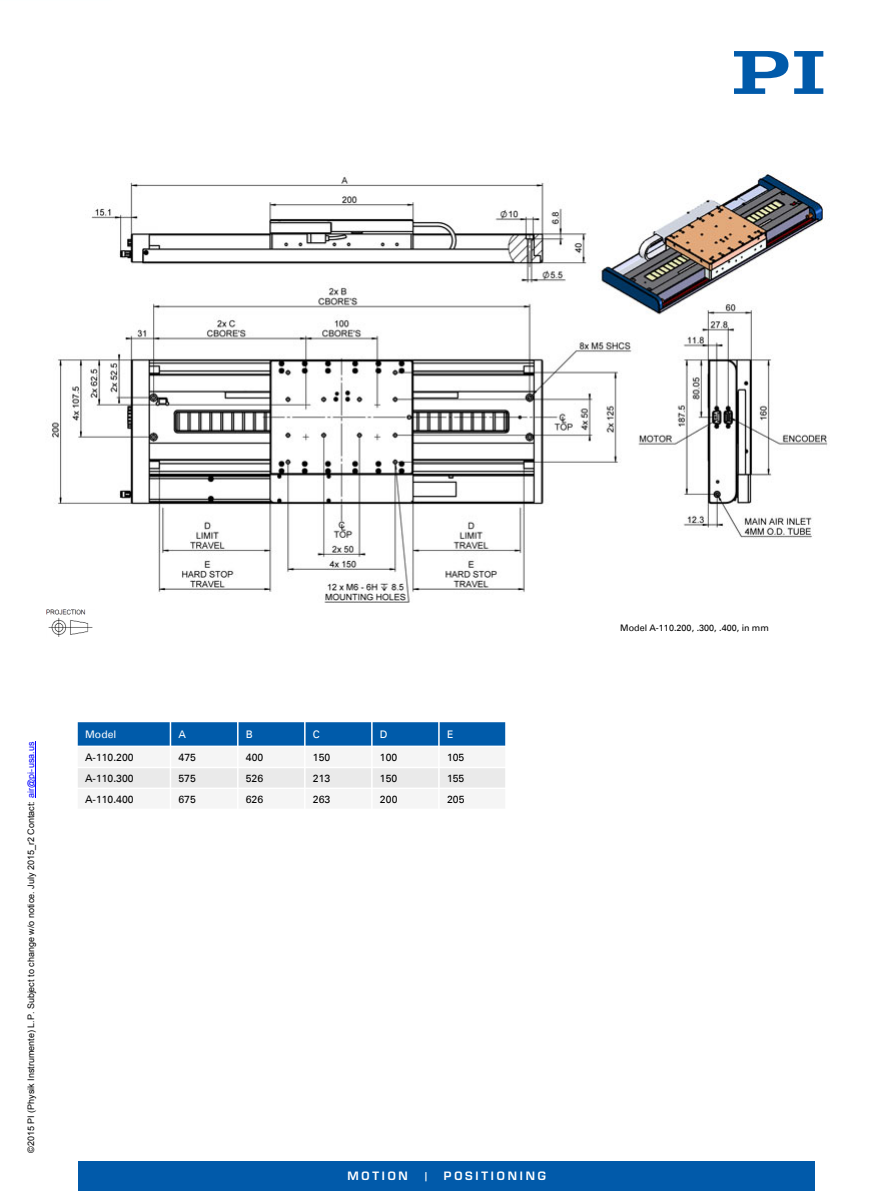
<style>
.page{position:relative;width:894px;height:1191px;background:#fff}
.page>*{position:absolute;margin:0;border:0;box-sizing:border-box;transform-origin:0 0}
.t1{font:600 11.25px "Eurostile LT";letter-spacing:.25em;color:#fff}
.t2{font:10.5px "Univers LT55";letter-spacing:-.005em;color:#000}
.t3{font:10.5px "Univers LT55";color:#fff}
.t4{font:600 9.3px "Eurostile LT";color:#fff;scale:1.22 1}
.t5{font:9px "Arial";letter-spacing:.005em;color:#000}
.t6{font:9px "Univers LT55";letter-spacing:.005em;color:#000}
.s1{color:#00f}
</style>
<div class="page">
<hr style="left:35px;top:740px;width:1px;height:57px;background:#00f">
<hr style="left:0;top:0;width:112px;height:1px;background:#fbffff">
<div style="left:77px;top:721px;width:93px;height:25px;background:#005baa"></div>
<div style="left:170px;top:721px;width:68px;height:25px;background:#005baa"></div>
<div style="left:238px;top:721px;width:67px;height:25px;background:#005baa"></div>
<div style="left:305px;top:721px;width:67px;height:25px;background:#005baa"></div>
<div style="left:372px;top:721px;width:67px;height:25px;background:#005baa"></div>
<div style="left:439px;top:721px;width:67px;height:25px;background:#005baa"></div>
<div style="left:77px;top:746px;width:93px;height:21px;background:#f5f5f5"></div>
<div style="left:170px;top:746px;width:68px;height:21px;background:#f5f5f5"></div>
<div style="left:238px;top:746px;width:67px;height:21px;background:#f5f5f5"></div>
<div style="left:305px;top:746px;width:67px;height:21px;background:#f5f5f5"></div>
<div style="left:372px;top:746px;width:67px;height:21px;background:#f5f5f5"></div>
<div style="left:439px;top:746px;width:67px;height:21px;background:#f5f5f5"></div>
<div style="left:77px;top:767px;width:93px;height:21px;background:#eaeaea"></div>
<div style="left:170px;top:767px;width:68px;height:21px;background:#eaeaea"></div>
<div style="left:238px;top:767px;width:67px;height:21px;background:#eaeaea"></div>
<div style="left:305px;top:767px;width:67px;height:21px;background:#eaeaea"></div>
<div style="left:372px;top:767px;width:67px;height:21px;background:#eaeaea"></div>
<div style="left:439px;top:767px;width:67px;height:21px;background:#eaeaea"></div>
<div style="left:77px;top:788px;width:93px;height:21px;background:#f5f5f5"></div>
<div style="left:170px;top:788px;width:68px;height:21px;background:#f5f5f5"></div>
<div style="left:238px;top:788px;width:67px;height:21px;background:#f5f5f5"></div>
<div style="left:305px;top:788px;width:67px;height:21px;background:#f5f5f5"></div>
<div style="left:372px;top:788px;width:67px;height:21px;background:#f5f5f5"></div>
<div style="left:439px;top:788px;width:67px;height:21px;background:#f5f5f5"></div>
<hr style="left:170px;top:720px;width:1px;height:90px;background:#fff">
<hr style="left:237px;top:720px;width:1px;height:90px;background:#fff">
<hr style="left:304px;top:720px;width:1px;height:90px;background:#fff">
<hr style="left:371px;top:720px;width:1px;height:90px;background:#fff">
<hr style="left:438px;top:720px;width:1px;height:90px;background:#fff">
<hr style="left:76px;top:745px;width:430px;height:2px;background:#fff">
<hr style="left:76px;top:766px;width:430px;height:2px;background:#fff">
<hr style="left:76px;top:787px;width:430px;height:2px;background:#fff">
<hr style="left:76px;top:720px;width:2px;height:90px;background:#fff">
<hr style="left:505px;top:720px;width:1px;height:90px;background:#fff">
<hr style="left:76px;top:720px;width:430px;height:2px;background:#fff">
<hr style="left:76px;top:808px;width:430px;height:2px;background:#fff">
<img style="left:46px;top:609px;width:47px;height:28px">
<svg style="left:734px;top:51px;width:54px;height:43px"></svg>
<svg style="left:794px;top:51px;width:29px;height:43px"></svg>
<div style="left:79px;top:1161px;width:736px;height:29px;background:#015aaa"></div>
<img style="left:52px;top:170px;width:776px;height:433px">
<p class="t5" style="left:25px;top:1152px;width:412px;rotate:-90deg">©2015 PI (Physik Instrumente) L.P. Subject to change w/o notice. July 2015_r2 Contact: <span class="s1">air@pi-usa.us</span></p>
<p class="t3" style="left:85px;top:728px;width:33px">Model</p>
<p class="t3" style="left:178px;top:728px;width:9px">A</p>
<p class="t3" style="left:246px;top:728px;width:8px">B</p>
<p class="t3" style="left:313px;top:728px;width:8px">C</p>
<p class="t3" style="left:380px;top:728px;width:9px">D</p>
<p class="t3" style="left:447px;top:728px;width:8px">E</p>
<p class="t2" style="left:85px;top:751px;width:50px">A-110.200</p>
<p class="t2" style="left:178px;top:751px;width:19px">475</p>
<p class="t2" style="left:246px;top:751px;width:19px">400</p>
<p class="t2" style="left:313px;top:751px;width:19px">150</p>
<p class="t2" style="left:380px;top:751px;width:19px">100</p>
<p class="t2" style="left:447px;top:751px;width:19px">105</p>
<p class="t2" style="left:85px;top:772px;width:50px">A-110.300</p>
<p class="t2" style="left:178px;top:772px;width:19px">575</p>
<p class="t2" style="left:246px;top:772px;width:19px">526</p>
<p class="t2" style="left:313px;top:772px;width:19px">213</p>
<p class="t2" style="left:380px;top:772px;width:19px">150</p>
<p class="t2" style="left:447px;top:772px;width:19px">155</p>
<p class="t2" style="left:85px;top:793px;width:50px">A-110.400</p>
<p class="t2" style="left:178px;top:793px;width:19px">675</p>
<p class="t2" style="left:246px;top:793px;width:19px">626</p>
<p class="t2" style="left:313px;top:793px;width:19px">263</p>
<p class="t2" style="left:380px;top:793px;width:19px">200</p>
<p class="t2" style="left:447px;top:793px;width:19px">205</p>
<p class="t1" style="left:347px;top:1168px;width:62px">MOTION</p>
<p class="t4" style="left:424px;top:1169px;width:4px">|</p>
<p class="t1" style="left:444px;top:1168px;width:104px">POSITIONING</p>
<p class="t6" style="left:620px;top:622px;width:150px">Model A-110.200, .300, .400, in mm</p>
</div>
